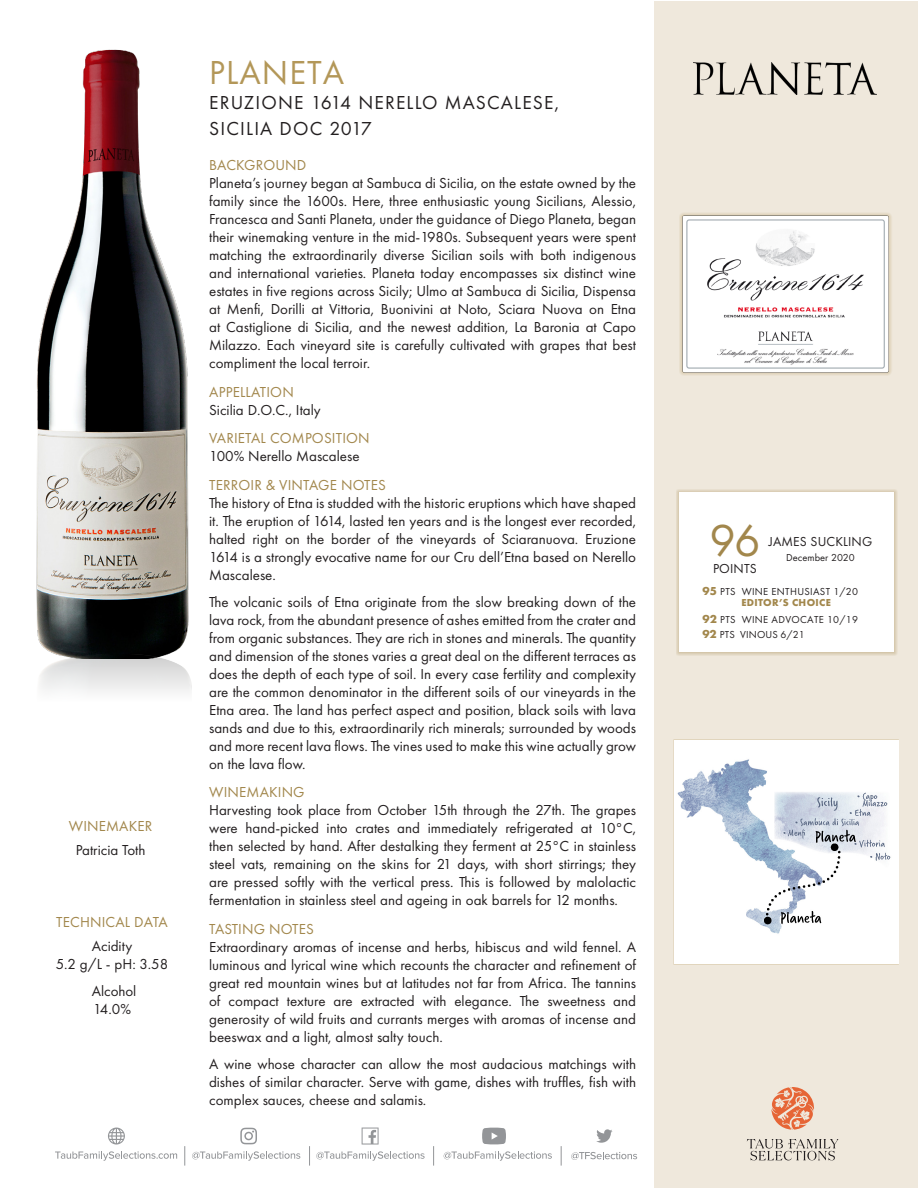
<style>
.page{position:relative;width:918px;height:1188px;background:#fff}
.page>*{position:absolute;margin:0;border:0;box-sizing:border-box;transform-origin:0 0}
.t1{font:46.5px "Futura PT";color:#a2874c}
._2_Producer_Name{font:34.5px "Futura PT";letter-spacing:.03em;color:#b39758}
._3_Wine_Name___Vint{font:19.5px/25.5px "Futura PT";letter-spacing:.06em;color:#231f20}
._5_Body_Text{font:15px/18px "Futura PT";color:#231f20;text-align:justify}
._4_Para_Header{font:15px "Futura PT";letter-spacing:.01em;color:#a2874c}
.Winemkr___Tech_body{font:15px/18px "Futura PT";color:#231f20;text-align:center}
.Winemkr___Tech_head{font:15px "Futura PT";letter-spacing:.01em;color:#a2874c}
.t2{font:13.5px "Futura PT";letter-spacing:.01em;color:#231f20}
.t3{font:10.5px/10.5px "Futura PT";letter-spacing:.03em;color:#231f20}
.t4{font:10.5px "Futura PT";letter-spacing:.01em;color:#231f20}
.t5{font:10.5px "Futura PT";color:#231f20}
.s1{font-weight:700;font-size:12px;color:#a2874c}
.s2{font-weight:700;color:#a2874c}
</style>
<div class="page">
<div style="left:654px;top:1px;width:263px;height:1186px;background:#efe8dc"></div>
<div style="left:679px;top:212px;width:213px;height:164px;background:#e6dbc8"></div>
<img style="left:680px;top:213px;width:211px;height:161px">
<div style="left:676px;top:489px;width:221px;height:166px;background:#a2874c;opacity:.65"></div>
<div style="left:679px;top:492px;width:215px;height:160px;background:#fff"></div>
<img style="left:675px;top:740px;width:223px;height:224px">
<img style="left:694px;top:62px;width:182px;height:32px">
<img style="left:36px;top:49px;width:153px;height:605px">
<img style="left:40px;top:654px;width:151px;height:38px">
<svg style="left:571px;top:1152px;width:66px;height:8px"></svg>
<svg style="left:55px;top:1151px;width:122px;height:10px"></svg>
<svg style="left:192px;top:1151px;width:108px;height:10px"></svg>
<svg style="left:316px;top:1151px;width:109px;height:10px"></svg>
<svg style="left:444px;top:1151px;width:108px;height:10px"></svg>
<svg style="left:561px;top:1146px;width:1px;height:20px"></svg>
<svg style="left:309px;top:1146px;width:1px;height:20px"></svg>
<svg style="left:185px;top:1146px;width:1px;height:20px"></svg>
<svg style="left:362px;top:1128px;width:17px;height:17px"></svg>
<svg style="left:240px;top:1128px;width:17px;height:16px"></svg>
<svg style="left:433px;top:1146px;width:1px;height:20px"></svg>
<svg style="left:596px;top:1129px;width:17px;height:14px"></svg>
<svg style="left:108px;top:1128px;width:17px;height:17px"></svg>
<svg style="left:482px;top:1128px;width:24px;height:16px"></svg>
<svg style="left:747px;top:1139px;width:92px;height:21px"></svg>
<svg style="left:771px;top:1087px;width:43px;height:43px"></svg>
<p class="Winemkr___Tech_head" style="left:69px;top:817px;width:85px">WINEMAKER</p>
<p class="Winemkr___Tech_body" style="left:76px;top:841px;width:71px">Patricia Toth</p>
<p class="Winemkr___Tech_head" style="left:56px;top:913px;width:113px">TECHNICAL DATA</p>
<p class="Winemkr___Tech_body" style="left:56px;top:937px;width:114px">Acidity<br>5.2 g/L - pH: 3.58</p>
<p class="Winemkr___Tech_body" style="left:92px;top:982px;width:46px;text-align:left">Alcohol<br>14.0%</p>
<p class="_2_Producer_Name" style="left:209px;top:52px;width:136px">PLANETA</p>
<p class="_3_Wine_Name___Vint" style="left:209px;top:90px;width:351px">ERUZIONE 1614 NERELLO MASCALESE,<br>SICILIA DOC 2017</p>
<p class="_4_Para_Header" style="left:209px;top:156px;width:99px">BACKGROUND</p>
<p class="_5_Body_Text" style="left:209px;top:174px;width:429px">Planeta’s journey began at Sambuca di Sicilia, on the estate owned by the family since the 1600s. Here, three enthusiastic young Sicilians, Alessio, Francesca and Santi Planeta, under the guidance of Diego Planeta, began their winemaking venture in the mid-1980s. Subsequent years were spent matching the extraordinarily diverse Sicilian soils with both indigenous and international varieties. Planeta today encompasses six distinct wine estates in five regions across Sicily; Ulmo at Sambuca di Sicilia, Dispensa at Menfi, Dorilli at Vittoria, Buonivini at Noto, Sciara Nuova on Etna at Castiglione di Sicilia, and the newest addition, La Baronia at Capo Milazzo. Each vineyard site is carefully cultivated with grapes that best compliment the local terroir.</p>
<p class="_4_Para_Header" style="left:209px;top:383px;width:86px">APPELLATION</p>
<p class="_5_Body_Text" style="left:209px;top:401px;width:113px">Sicilia D.O.C., Italy</p>
<p class="_4_Para_Header" style="left:209px;top:429px;width:162px">VARIETAL COMPOSITION</p>
<p class="_5_Body_Text" style="left:209px;top:447px;width:152px">100% Nerello Mascalese</p>
<p class="_4_Para_Header" style="left:209px;top:476px;width:178px">TERROIR &amp; VINTAGE NOTES</p>
<p class="_5_Body_Text" style="left:209px;top:494px;width:429px">The history of Etna is studded with the historic eruptions which have shaped it. The eruption of 1614, lasted ten years and is the longest ever recorded, halted right on the border of the vineyards of Sciaranuova. Eruzione 1614 is a strongly evocative name for our Cru dell’Etna based on Nerello Mascalese.</p>
<p class="_5_Body_Text" style="left:209px;top:593px;width:429px">The volcanic soils of Etna originate from the slow breaking down of the lava rock, from the abundant presence of ashes emitted from the crater and from organic substances. They are rich in stones and minerals. The quantity and dimension of the stones varies a great deal on the different terraces as does the depth of each type of soil. In every case fertility and complexity are the common denominator in the different soils of our vineyards in the Etna area. The land has perfect aspect and position, black soils with lava sands and due to this, extraordinarily rich minerals; surrounded by woods and more recent lava flows. The vines used to make this wine actually grow on the lava flow.</p>
<p class="_4_Para_Header" style="left:209px;top:783px;width:97px">WINEMAKING</p>
<p class="_5_Body_Text" style="left:209px;top:801px;width:429px">Harvesting took place from October 15th through the 27th. The grapes were hand-picked into crates and immediately refrigerated at 10°C, then selected by hand. After destalking they ferment at 25°C in stainless steel vats, remaining on the skins for 21 days, with short stirrings; they are pressed softly with the vertical press. This is followed by malolactic fermentation in stainless steel and ageing in oak barrels for 12 months.</p>
<p class="_4_Para_Header" style="left:209px;top:920px;width:106px">TASTING NOTES</p>
<p class="_5_Body_Text" style="left:209px;top:938px;width:429px">Extraordinary aromas of incense and herbs, hibiscus and wild fennel. A luminous and lyrical wine which recounts the character and refinement of great red mountain wines but at latitudes not far from Africa. The tannins of compact texture are extracted with elegance. The sweetness and generosity of wild fruits and currants merges with aromas of incense and beeswax and a light, almost salty touch.</p>
<p class="_5_Body_Text" style="left:209px;top:1055px;width:429px">A wine whose character can allow the most audacious matchings with dishes of similar character. Serve with game, dishes with truffles, fish with complex sauces, cheese and salamis.</p>
<p class="t1" style="left:710px;top:513px;width:52px">96</p>
<p class="t2" style="left:713px;top:560px;width:45px">POINTS</p>
<p class="t2" style="left:769px;top:534px;width:105px">JAMES SUCKLING</p>
<p class="t5" style="left:786px;top:552px;width:70px">December 2020</p>
<p class="t3" style="left:741px;top:587px;width:118px;text-indent:-39px"><span class="s1">95</span> PTS WINE ENTHUSIAST 1/20<br><span class="s2">EDITOR’S CHOICE</span></p>
<p class="t3" style="left:702px;top:614px;width:157px"><span class="s1">92</span> PTS WINE ADVOCATE 10/19</p>
<p class="t4" style="left:702px;top:629px;width:104px"><span class="s1">92</span> PTS VINOUS 6/21</p>
</div>
